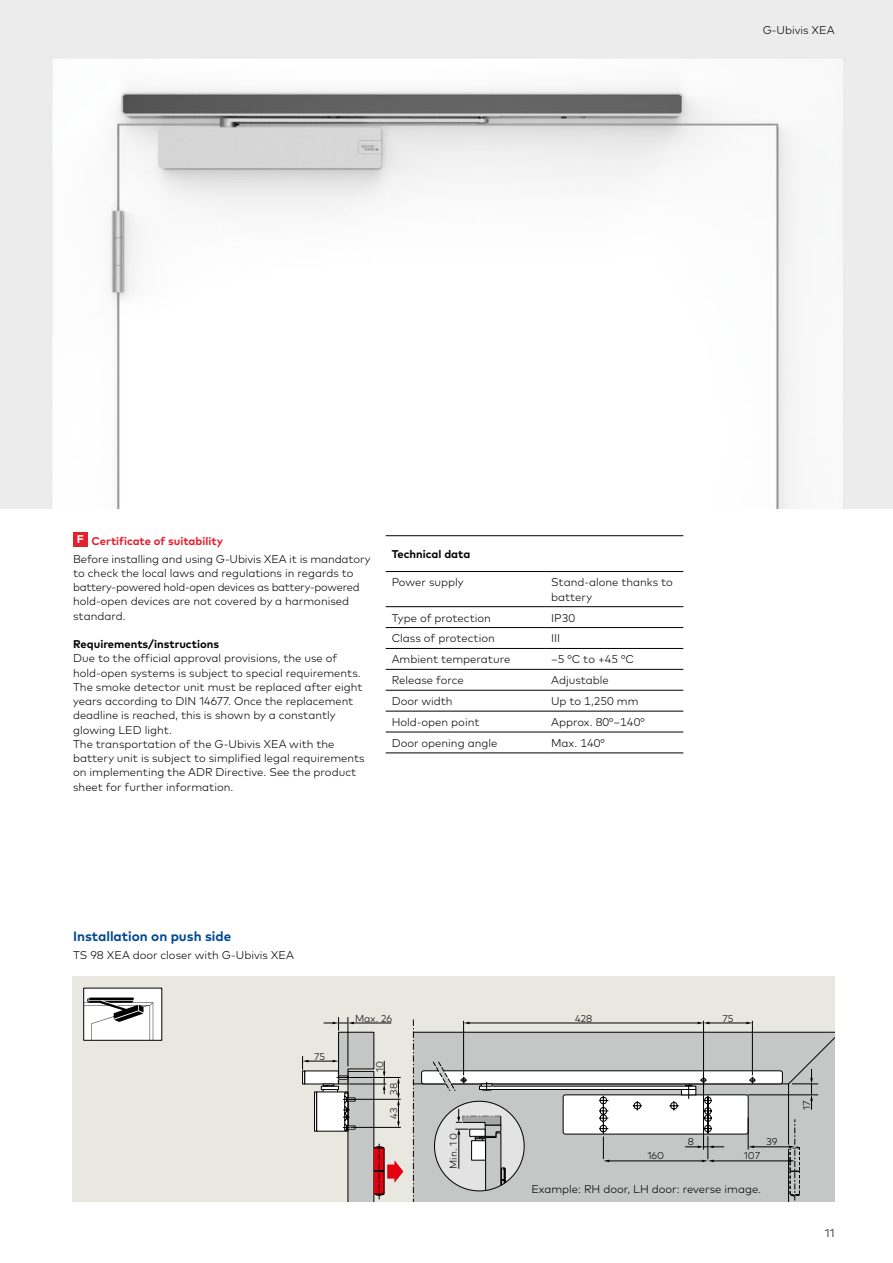
<style>
.page{position:relative;width:893px;height:1263px;background:#fff}
.page>*{position:absolute;margin:0;border:0;box-sizing:border-box;transform-origin:0 0}
.t1{font:700 13.5px "Mark Pro";color:#004993}
.t2{font:300 11.25px/14.2px "Mark Pro";color:#000}
.t3{font:700 11.25px "Mark Pro";color:#000}
.t4{font:300 9.9px "Mark Pro";color:#000}
.s1{font-weight:700;color:#fff}
.s2{font-weight:700;color:#e5202e}
</style>
<div class="page">
<img style="left:0;top:0;width:893px;height:508px">
<hr style="left:386px;top:606px;width:159px;height:1px;background:#000">
<hr style="left:545px;top:606px;width:138px;height:1px;background:#000">
<hr style="left:386px;top:627px;width:159px;height:1px;background:#000">
<hr style="left:545px;top:627px;width:138px;height:1px;background:#000">
<hr style="left:386px;top:648px;width:159px;height:1px;background:#000">
<hr style="left:386px;top:535px;width:159px;height:1px;background:#000">
<hr style="left:545px;top:535px;width:138px;height:1px;background:#000">
<hr style="left:386px;top:571px;width:159px;height:1px;background:#000">
<hr style="left:545px;top:571px;width:138px;height:1px;background:#000">
<hr style="left:545px;top:648px;width:138px;height:1px;background:#000">
<hr style="left:386px;top:669px;width:159px;height:1px;background:#000">
<hr style="left:545px;top:669px;width:138px;height:1px;background:#000">
<hr style="left:386px;top:690px;width:159px;height:1px;background:#000">
<hr style="left:545px;top:690px;width:138px;height:1px;background:#000">
<hr style="left:386px;top:711px;width:159px;height:1px;background:#000">
<hr style="left:545px;top:711px;width:138px;height:1px;background:#000">
<hr style="left:386px;top:732px;width:159px;height:1px;background:#000">
<hr style="left:386px;top:753px;width:159px;height:1px;background:#000">
<hr style="left:545px;top:732px;width:138px;height:1px;background:#000">
<hr style="left:545px;top:753px;width:138px;height:1px;background:#000">
<div style="left:73px;top:532px;width:15px;height:14px;background:#e5202e"></div>
<div style="left:72px;top:976px;width:762px;height:225px;background:#e9e8e0"></div>
<svg style="left:302px;top:1017px;width:101px;height:184px"></svg>
<svg style="left:413px;top:1019px;width:421px;height:182px;background:#c5c5c5"></svg>
<div style="left:84px;top:988px;width:78px;height:52px;background:#fff"></div>
<div style="left:83px;top:988px;width:79px;height:53px;border:1px solid #000"></div>
<hr style="left:89px;top:997px;width:45px;height:3px;background:#000">
<svg style="left:84px;top:998px;width:69px;height:42px"></svg>
<p class="t2" style="left:763px;top:22px;width:73px">G-Ubivis XEA</p>
<p class="t2" style="left:73px;top:531px;width:299px;line-height:18px;text-indent:4px"><span class="s1">F</span> <span class="s2">Certificate of suitability<br></span>Before installing and using G-Ubivis XEA it is mandatory</p>
<p class="t2" style="left:73px;top:565px;width:288px">to check the local laws and regulations in regards to battery-powered hold-open devices as battery-powered hold-open devices are not covered by a harmonised standard.</p>
<p class="t3" style="left:73px;top:635px;width:148px">Requirements/instructions</p>
<p class="t2" style="left:73px;top:650px;width:293px">Due to the official approval provisions, the use of hold-open systems is subject to special requirements.<br>The smoke detector unit must be replaced after eight years according to DIN 14677. Once the replacement deadline is reached, this is shown by a constantly glowing LED light.<br>The transportation of the G-Ubivis XEA with the battery unit is subject to simplified legal requirements on implementing the ADR Directive. See the product sheet for further information.</p>
<p class="t3" style="left:392px;top:545px;width:80px">Technical data</p>
<p class="t2" style="left:392px;top:574px;width:73px">Power supply</p>
<p class="t2" style="left:551px;top:574px;width:123px">Stand-alone thanks to battery</p>
<p class="t2" style="left:392px;top:610px;width:101px">Type of protection</p>
<p class="t2" style="left:551px;top:610px;width:26px">IP30</p>
<p class="t2" style="left:392px;top:630px;width:105px">Class of protection</p>
<p class="t2" style="left:551px;top:630px;width:11px">III</p>
<p class="t2" style="left:392px;top:651px;width:120px">Ambient temperature</p>
<p class="t2" style="left:551px;top:651px;width:84px">–5 °C to +45 °C</p>
<p class="t2" style="left:392px;top:672px;width:74px">Release force</p>
<p class="t2" style="left:551px;top:672px;width:59px">Adjustable</p>
<p class="t2" style="left:392px;top:693px;width:62px">Door width</p>
<p class="t2" style="left:551px;top:693px;width:89px">Up to 1,250 mm</p>
<p class="t2" style="left:392px;top:714px;width:89px">Hold-open point</p>
<p class="t2" style="left:551px;top:714px;width:95px">Approx. 80°–140°</p>
<p class="t2" style="left:392px;top:735px;width:107px">Door opening angle</p>
<p class="t2" style="left:551px;top:735px;width:55px">Max. 140°</p>
<p class="t1" style="left:73px;top:925px;width:160px">Installation on push side</p>
<p class="t2" style="left:73px;top:946px;width:222px">TS 98 XEA door closer with G-Ubivis XEA</p>
<p class="t4" style="left:314px;top:1049px;width:13px">75</p>
<p class="t4" style="left:355px;top:1011px;width:39px">Max. 26</p>
<p class="t4" style="left:372px;top:1072px;width:13px;rotate:-90deg">10</p>
<p class="t4" style="left:386px;top:1094px;width:13px;rotate:-90deg">38</p>
<p class="t4" style="left:386px;top:1119px;width:13px;rotate:-90deg">43</p>
<p class="t4" style="left:575px;top:1011px;width:19px">428</p>
<p class="t4" style="left:722px;top:1011px;width:13px">75</p>
<p class="t4" style="left:799px;top:1110px;width:11px;rotate:-90deg">17</p>
<p class="t4" style="left:446px;top:1169px;width:37px;rotate:-90deg">Min. 1 0</p>
<p class="t4" style="left:688px;top:1134px;width:8px">8</p>
<p class="t4" style="left:766px;top:1134px;width:12px">39</p>
<p class="t4" style="left:647px;top:1148px;width:18px">160</p>
<p class="t4" style="left:744px;top:1148px;width:18px">107</p>
<p class="t2" style="left:531px;top:1180px;width:231px">Example: RH door, LH door: reverse image.</p>
<p class="t2" style="left:825px;top:1225px;width:11px">11</p>
</div>
